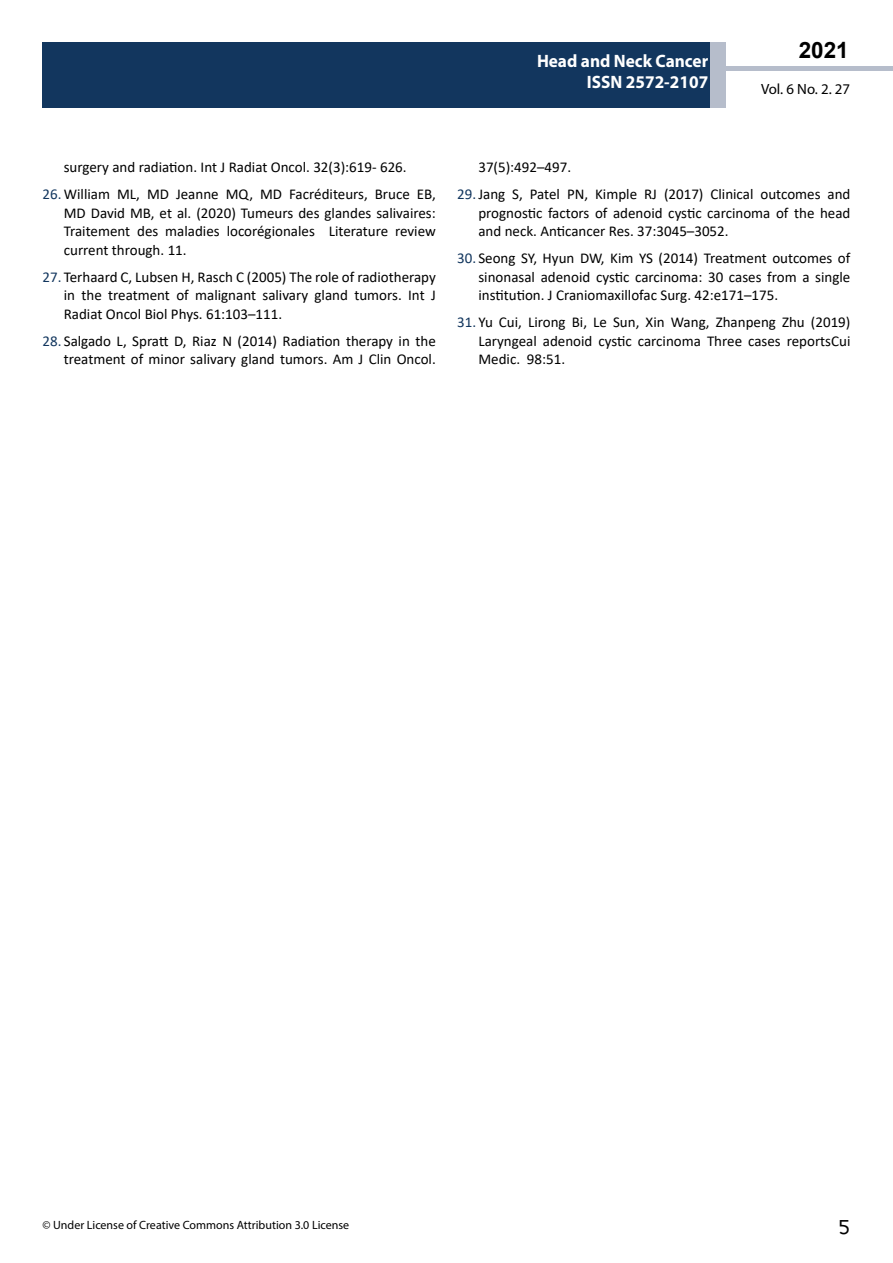
<style>
.page{position:relative;width:893px;height:1263px;background:#fff}
.page>*{position:absolute;margin:0;border:0;box-sizing:border-box;transform-origin:0 0}
.t1{font:25.5px "Tunga";color:#000}
.t2{font:700 22.5px "Arial";color:#000}
.t3{font:700 18px/21.6px "Myriad Pro";color:#fff;text-align:right;scale:.96 1}
.t4{font:15px/18.5px "Calibri";color:#000;text-align:justify}
.t5{font:14.85px "Myriad Pro";color:#000}
.t6{font:12px "Myriad Pro";color:#000}
.s1{color:#12365e}
</style>
<div class="page">
<div style="left:722px;top:66px;width:171px;height:5px;background:#b6bdcb"></div>
<div style="left:43px;top:42px;width:682px;height:66px;background:#12365e"></div>
<div style="left:710px;top:42px;width:15px;height:66px;background:#b6bdcb"></div>
<p class="t3" style="left:537px;top:49px;width:180px">Head and Neck Cancer<br>ISSN 2572-2107</p>
<h2 class="t2" style="left:799px;top:35px;width:52px">2021</h2>
<p class="t5" style="left:761px;top:80px;width:91px">Vol. 6 No. 2. 27</p>
<p class="t4" style="left:64px;top:158px;width:344px">surgery and radiation. Int J Radiat Oncol. 32(3):619- 626.</p>
<p class="t4" style="left:64px;top:185px;width:374px;text-indent:-21px"><span class="s1">26.</span> William ML, MD Jeanne MQ, MD Facréditeurs, Bruce EB, MD David MB, et al. (2020) Tumeurs des glandes salivaires:<br>Traitement des maladies locorégionales Literature review current through. 11.</p>
<p class="t4" style="left:64px;top:267px;width:374px;text-indent:-21px"><span class="s1">27.</span> Terhaard C, Lubsen H, Rasch C (2005) The role of radiotherapy in the treatment of malignant salivary gland tumors. Int J Radiat Oncol Biol Phys. 61:103–111.</p>
<p class="t4" style="left:43px;top:331px;width:395px;text-align:right"><span class="s1">28.</span> Salgado L, Spratt D, Riaz N (2014) Radiation therapy in the treatment of minor salivary gland tumors. Am J Clin Oncol.</p>
<p class="t4" style="left:457px;top:154px;width:395px;line-height:27px;text-indent:21px">37(5):492–497.<br><span class="s1">29.</span>Jang S, Patel PN, Kimple RJ (2017) Clinical outcomes and</p>
<p class="t4" style="left:478px;top:203px;width:374px">prognostic factors of adenoid cystic carcinoma of the head and neck. Anticancer Res. 37:3045–3052.</p>
<p class="t4" style="left:478px;top:249px;width:374px;text-indent:-21px"><span class="s1">30.</span> Seong SY, Hyun DW, Kim YS (2014) Treatment outcomes of sinonasal adenoid cystic carcinoma: 30 cases from a single institution. J Craniomaxillofac Surg. 42:e171–175.</p>
<p class="t4" style="left:478px;top:312px;width:374px;text-indent:-21px"><span class="s1">31.</span> Yu Cui, Lirong Bi, Le Sun, Xin Wang, Zhanpeng Zhu (2019)<br>Laryngeal adenoid cystic carcinoma Three cases reportsCui Medic. 98:51.</p>
<p class="t6" style="left:43px;top:1218px;width:308px">© Under License of Creative Commons Attribution 3.0 License</p>
<h1 class="t1" style="left:839px;top:1210px;width:13px">5</h1>
</div>
